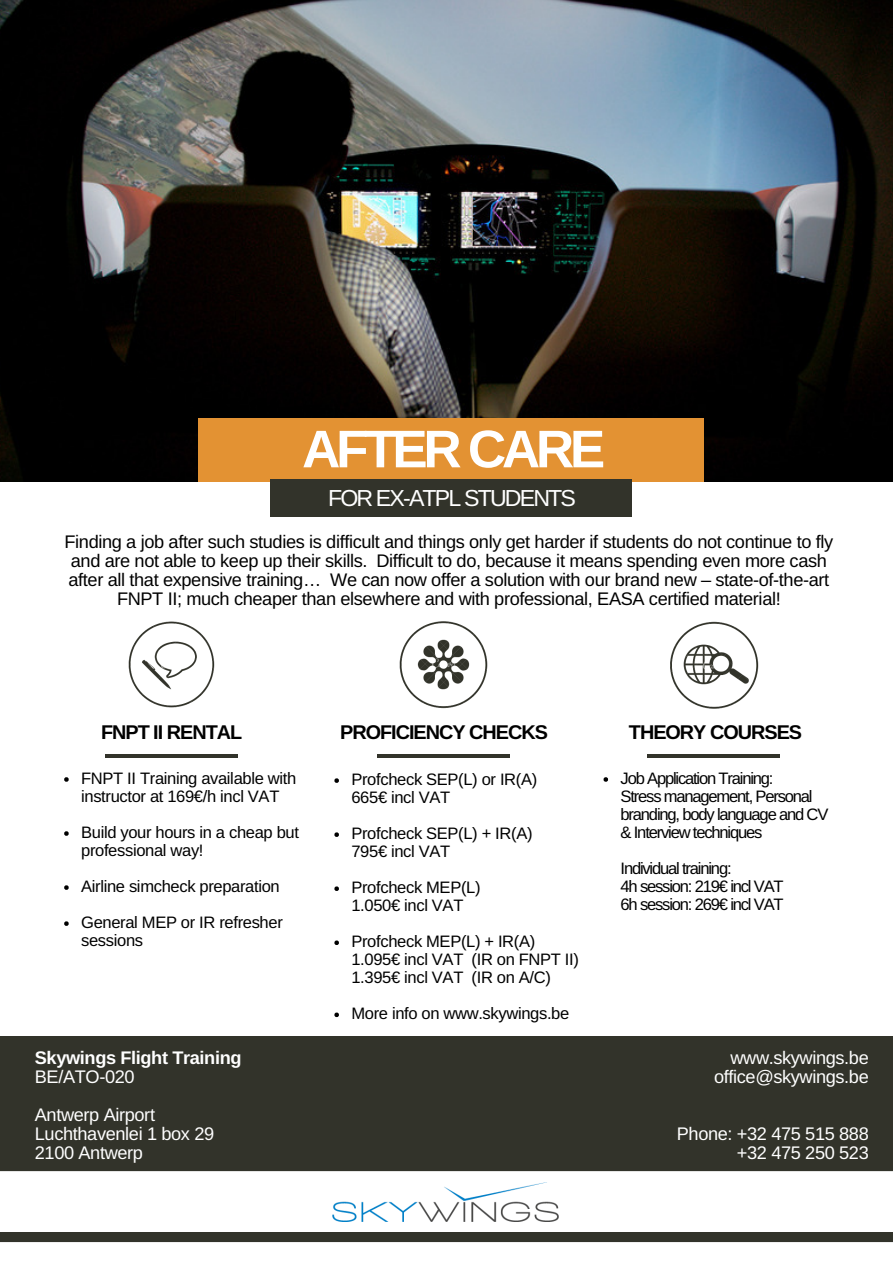
<style>
.page{position:relative;width:893px;height:1263px;background:#fff}
.page>*{position:absolute;margin:0;border:0;box-sizing:border-box;transform-origin:0 0}
.t1{font:700 52.95px "Arimo";letter-spacing:-.08em;color:#fff}
.t2{font:23.25px "Arimo";letter-spacing:-.08em;color:#fff}
.t3{font:700 19.8px "Arimo";letter-spacing:-.05em;color:#000}
.t4{font:18.15px/19.2px "Arimo";letter-spacing:-.02em;color:#000;text-align:center}
.t5{font:18.15px/19.2px "Arimo";letter-spacing:-.02em;color:#fff}
.t6{font:700 18.15px "Arimo";letter-spacing:-.02em;color:#fff}
.t7{font:16.5px/18px "Arimo";letter-spacing:-.02em;color:#000}
.t8{font:16.5px/18px "Arimo";letter-spacing:-.07em;color:#000}
.s1{font-family:"Liberation Sans"}
</style>
<div class="page">
<img style="left:0;top:0;width:893px;height:482px">
<div style="left:198px;top:419px;width:506px;height:63px;background:#e39233"></div>
<div style="left:270px;top:480px;width:362px;height:37px;background:#32332a"></div>
<svg style="left:64px;top:777px;width:5px;height:5px"></svg>
<svg style="left:64px;top:831px;width:5px;height:5px"></svg>
<svg style="left:64px;top:885px;width:5px;height:5px"></svg>
<svg style="left:64px;top:921px;width:5px;height:5px"></svg>
<svg style="left:334px;top:778px;width:5px;height:5px"></svg>
<svg style="left:334px;top:832px;width:5px;height:5px"></svg>
<svg style="left:334px;top:886px;width:5px;height:5px"></svg>
<svg style="left:334px;top:940px;width:5px;height:5px"></svg>
<svg style="left:334px;top:1012px;width:5px;height:5px"></svg>
<svg style="left:604px;top:777px;width:4px;height:5px"></svg>
<div style="left:0;top:1036px;width:893px;height:135px;background:#32332a"></div>
<img style="left:128px;top:621px;width:87px;height:87px">
<img style="left:399px;top:621px;width:89px;height:88px">
<img style="left:670px;top:621px;width:89px;height:88px">
<hr style="left:105px;top:754px;width:132px;height:4px;background:#32332a">
<hr style="left:377px;top:754px;width:133px;height:4px;background:#32332a">
<hr style="left:648px;top:754px;width:132px;height:4px;background:#32332a">
<div style="left:0;top:1232px;width:893px;height:10px;background:#32332a"></div>
<img style="left:332px;top:1182px;width:226px;height:40px">
<h1 class="t1" style="left:302px;top:419px;width:305px">AFTER CARE</h1>
<h2 class="t2" style="left:328px;top:485px;width:249px">FOR EX-ATPL STUDENTS</h2>
<p class="t4" style="left:65px;top:532px;width:770px">Finding a job after such studies is difficult and things only get harder if students do not continue to fly and are not able to keep up their skills. Difficult to do, because it means spending even more cash after all that expensive training<span class="s1">…</span> We can now offer a solution with our brand new – state-of-the-art FNPT II; much cheaper than elsewhere and with professional, EASA certified material!</p>
<p class="t3" style="left:101px;top:721px;width:143px">FNPT II RENTAL</p>
<p class="t3" style="left:340px;top:721px;width:209px">PROFICIENCY CHECKS</p>
<p class="t3" style="left:629px;top:721px;width:175px">THEORY COURSES</p>
<p class="t7" style="left:81px;top:769px;width:217px">FNPT II Training available with instructor at 169€/h incl VAT</p>
<p class="t7" style="left:81px;top:823px;width:219px">Build your hours in a cheap but professional way!</p>
<p class="t7" style="left:81px;top:868px;width:203px;line-height:36px">Airline simcheck preparation<br>General MEP or IR refresher</p>
<p class="t7" style="left:81px;top:931px;width:63px">sessions</p>
<p class="t8" style="left:621px;top:769px;width:209px">Job Application Training:<br>Stress management, Personal branding, body language and CV &amp; Interview techniques</p>
<p class="t8" style="left:621px;top:859px;width:165px">Individual training:<br>4h session: 219€ incl VAT<br>6h session: 269€ incl VAT</p>
<p class="t7" style="left:351px;top:770px;width:187px">Profcheck SEP(L) or IR(A)<br>665€ incl VAT</p>
<p class="t7" style="left:351px;top:824px;width:183px">Profcheck SEP(L) + IR(A)<br>795€ incl VAT</p>
<p class="t7" style="left:351px;top:878px;width:131px">Profcheck MEP(L)<br>1.050€ incl VAT</p>
<p class="t7" style="left:351px;top:932px;width:229px">Profcheck MEP(L) + IR(A)<br>1.095€ incl VAT (IR on FNPT II)<br>1.395€ incl VAT (IR on A/C)</p>
<p class="t7" style="left:351px;top:1004px;width:219px">More info on www.skywings.be</p>
<p class="t6" style="left:35px;top:1047px;width:208px">Skywings Flight Training</p>
<p class="t5" style="left:35px;top:1057px;width:122px;line-height:38.2px">BE/ATO-020<br>Antwerp Airport</p>
<p class="t5" style="left:35px;top:1124px;width:181px">Luchthavenlei 1 box 29<br>2100 Antwerp</p>
<p class="t5" style="left:714px;top:1047px;width:156px;text-align:right">www.skywings.be office@skywings.be</p>
<p class="t5" style="left:677px;top:1124px;width:193px;text-align:right">Phone: +32 475 515 888 +32 475 250 523</p>
</div>
